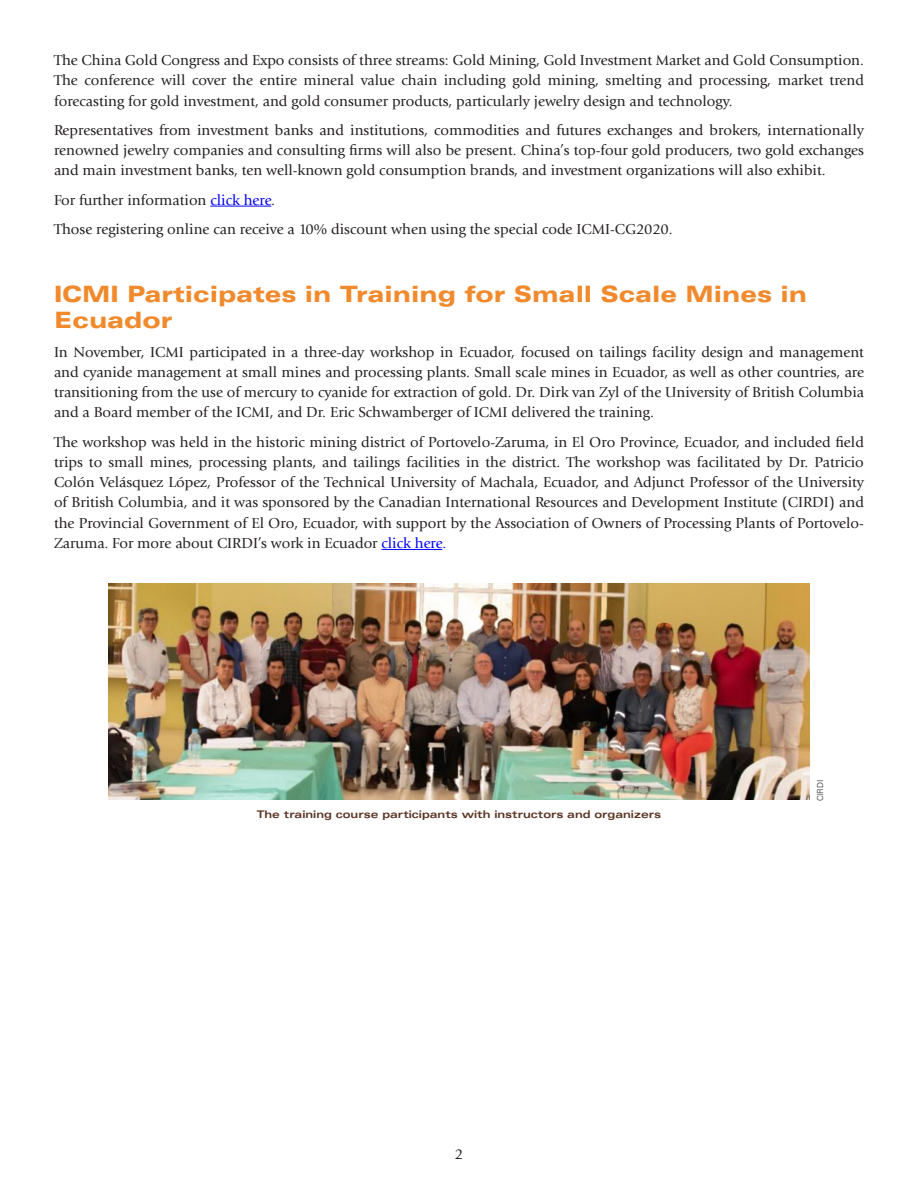
<style>
.page{position:relative;width:918px;height:1188px;background:#fff}
.page>*{position:absolute;margin:0;border:0;box-sizing:border-box;transform-origin:0 0}
.Head{font:900 expanded 22.5px/25.5px "Univers";color:#f08a2d}
.Text{font:15px/20.2px "Giovanni";color:#231f20;text-align:justify}
.t1{font:700 expanded 10.5px "Univers";color:#5a3323}
.Courtesy{font:300 8.25px "Univers";color:#231f20}
.s1{color:#00f}
</style>
<div class="page">
<hr style="left:210px;top:206px;width:61px;height:1px;background:#00f">
<hr style="left:381px;top:549px;width:61px;height:1px;background:#00f">
<img style="left:108px;top:584px;width:702px;height:216px">
<p class="Text" style="left:54px;top:50px;width:812px">The China Gold Congress and Expo consists of three streams: Gold Mining, Gold Investment Market and Gold Consumption.<br>The conference will cover the entire mineral value chain including gold mining, smelting and processing, market trend forecasting for gold investment, and gold consumer products, particularly jewelry design and technology.</p>
<p class="Text" style="left:54px;top:120px;width:812px">Representatives from investment banks and institutions, commodities and futures exchanges and brokers, internationally renowned jewelry companies and consulting firms will also be present. China’s top-four gold producers, two gold exchanges and main investment banks, ten well-known gold consumption brands, and investment organizations will also exhibit.</p>
<p class="Text" style="left:54px;top:190px;width:223px">For further information <span class="s1">click here</span>.</p>
<p class="Text" style="left:54px;top:219px;width:620px">Those registering online can receive a 10% discount when using the special code ICMI-CG2020.</p>
<p class="Head" style="left:54px;top:281px;width:755px">ICMI Participates in Training for Small Scale Mines in<br>Ecuador</p>
<p class="Text" style="left:54px;top:342px;width:812px">In November, ICMI participated in a three-day workshop in Ecuador, focused on tailings facility design and management and cyanide management at small mines and processing plants. Small scale mines in Ecuador, as well as other countries, are transitioning from the use of mercury to cyanide for extraction of gold. Dr. Dirk van Zyl of the University of British Columbia and a Board member of the ICMI, and Dr. Eric Schwamberger of ICMI delivered the training.</p>
<p class="Text" style="left:54px;top:432px;width:812px">The workshop was held in the historic mining district of Portovelo-Zaruma, in El Oro Province, Ecuador, and included field trips to small mines, processing plants, and tailings facilities in the district. The workshop was facilitated by Dr. Patricio Colón Velásquez López, Professor of the Technical University of Machala, Ecuador, and Adjunct Professor of the University of British Columbia, and it was sponsored by the Canadian International Resources and Development Institute (CIRDI) and the Provincial Government of El Oro, Ecuador, with support by the Association of Owners of Processing Plants of Portovelo-Zaruma. For more about CIRDI’s work in Ecuador <span class="s1">click here.</span></p>
<p class="t1" style="left:257px;top:808px;width:406px">The training course participants with instructors and organizers</p>
<p class="Text" style="left:455px;top:1144px;width:10px">2</p>
<p class="Courtesy" style="left:815px;top:801px;width:23px;rotate:-90deg">CIRDI</p>
</div>
